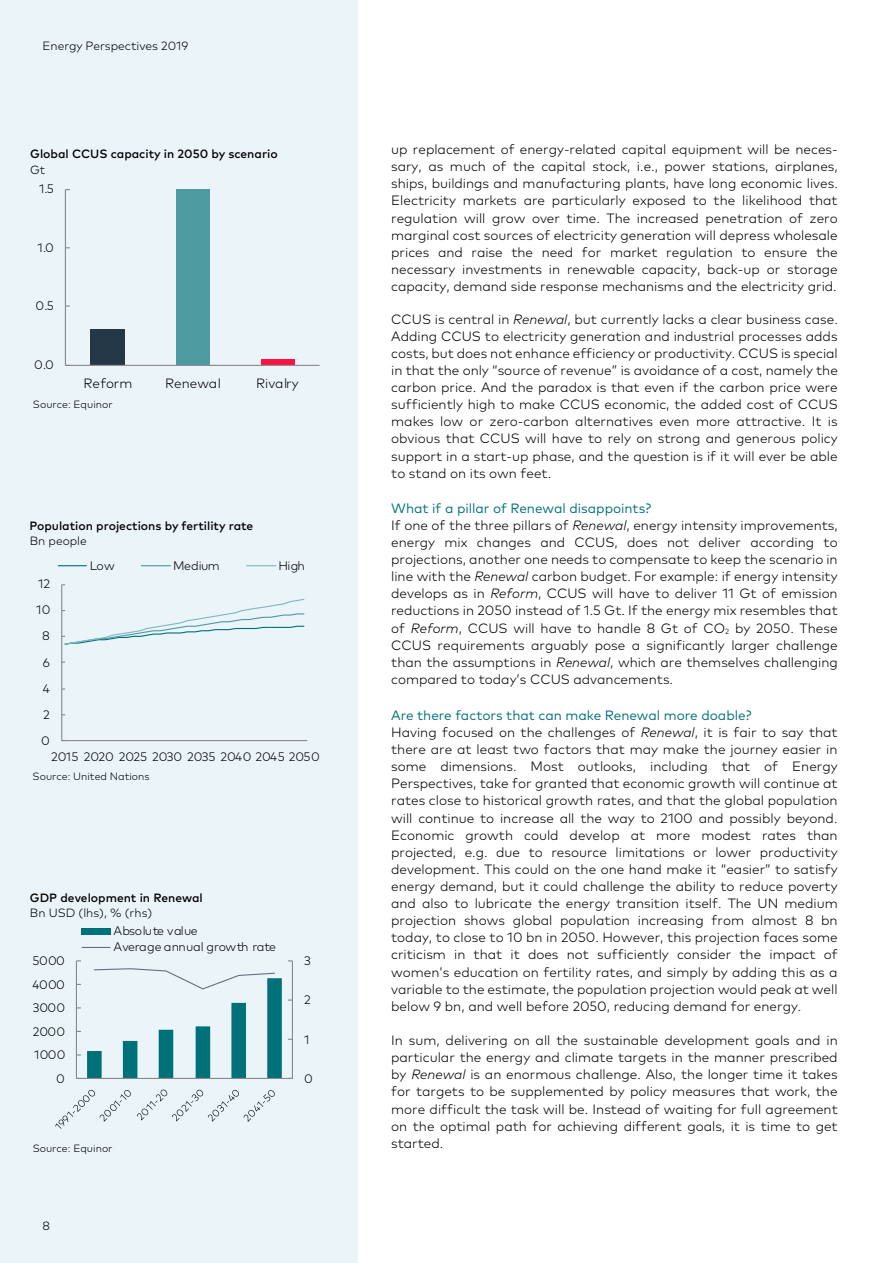
<style>
.page{position:relative;width:893px;height:1263px;background:#fff}
.page>*{position:absolute;margin:0;border:0;box-sizing:border-box;transform-origin:0 0}
.t1{font:300 13.5px/17.1px "Mark Pro";color:#000;text-align:justify}
.t2{font:13.5px "Mark Pro";color:#007079}
.t3{font:300 12.3px "Mark Pro";letter-spacing:-.005em;color:#000}
.t4{font:300 12.3px/16.2px "Mark Pro";letter-spacing:-.025em;color:#000}
.t5{font:300 12px/15.1px "Mark Pro";letter-spacing:.01em;color:#000}
.t6{font:500 12px "Mark Pro";color:#000}
.t7{font:300 10.5px "Mark Pro";color:#000}
.s1{font-style:italic}
.s2{color:#007079}
</style>
<div class="page">
<div style="left:0;top:0;width:357px;height:1263px;background:#eaf4f9"></div>
<hr style="left:61px;top:585px;width:1px;height:155px;background:#898989">
<hr style="left:62px;top:740px;width:245px;height:1px;background:#898989">
<svg style="left:62px;top:598px;width:243px;height:47px"></svg>
<svg style="left:58px;top:565px;width:28px;height:1px"></svg>
<svg style="left:141px;top:565px;width:29px;height:1px"></svg>
<svg style="left:247px;top:565px;width:29px;height:1px"></svg>
<hr style="left:292px;top:961px;width:1px;height:117px;background:#898989">
<hr style="left:76px;top:961px;width:1px;height:117px;background:#898989">
<hr style="left:76px;top:1078px;width:216px;height:1px;background:#898989">
<svg style="left:87px;top:968px;width:195px;height:110px"></svg>
<svg style="left:55px;top:1090px;width:76px;height:39px"></svg>
<svg style="left:137px;top:1089px;width:138px;height:33px"></svg>
<div style="left:81px;top:928px;width:30px;height:6px;background:#007079"></div>
<svg style="left:82px;top:947px;width:28px;height:1px"></svg>
<div style="left:91px;top:329px;width:34px;height:36px;background:#243746"></div>
<div style="left:176px;top:189px;width:33px;height:176px;background:#4d9ba1"></div>
<div style="left:261px;top:359px;width:33px;height:6px;background:#ff1243"></div>
<hr style="left:65px;top:190px;width:1px;height:175px;background:#898989">
<hr style="left:65px;top:365px;width:255px;height:1px;background:#898989">
<p class="t5" style="left:43px;top:37px;width:147px">Energy Perspectives 2019</p>
<p class="t6" style="left:30px;top:145px;width:249px">Global CCUS capacity in 2050 by scenario</p>
<p class="t5" style="left:141px;top:146px;width:141px">city i 2050 by scenario</p>
<p class="t5" style="left:30px;top:161px;width:17px">Gt</p>
<p class="t3" style="left:39px;top:180px;width:16px">1.5</p>
<p class="t3" style="left:37px;top:238px;width:18px">1.0</p>
<p class="t3" style="left:36px;top:297px;width:20px">0.5</p>
<p class="t3" style="left:34px;top:355px;width:21px">0.0</p>
<p class="t1" style="left:84px;top:373px;width:50px">Reform</p>
<p class="t1" style="left:165px;top:373px;width:57px">Renewal</p>
<p class="t1" style="left:256px;top:373px;width:44px">Rivalry</p>
<p class="t7" style="left:33px;top:396px;width:81px">Source: Equinor</p>
<p class="t6" style="left:29px;top:516px;width:226px">Population projections by fertility rate</p>
<p class="t5" style="left:139px;top:517px;width:4px">i</p>
<p class="t5" style="left:174px;top:517px;width:83px">y fertility rate</p>
<p class="t5" style="left:30px;top:532px;width:59px">Bn people</p>
<p class="t3" style="left:38px;top:575px;width:14px">12</p>
<p class="t3" style="left:36px;top:601px;width:16px">10</p>
<p class="t3" style="left:42px;top:627px;width:9px">8</p>
<p class="t3" style="left:43px;top:653px;width:9px">6</p>
<p class="t3" style="left:43px;top:679px;width:9px">4</p>
<p class="t3" style="left:43px;top:705px;width:8px">2</p>
<p class="t3" style="left:41px;top:731px;width:10px">0</p>
<p class="t3" style="left:90px;top:556px;width:27px">Low</p>
<p class="t3" style="left:173px;top:556px;width:48px">Medium</p>
<p class="t3" style="left:278px;top:556px;width:28px">High</p>
<p class="t3" style="left:51px;top:748px;width:270px">2015 2020 2025 2030 2035 2040 2045 2050</p>
<p class="t7" style="left:33px;top:768px;width:118px">Source: United Nations</p>
<p class="t5" style="left:30px;top:889px;width:177px;text-indent:89px">ent in Renewal<br>Bn USD (lhs), % (rhs)</p>
<p class="t6" style="left:30px;top:889px;width:174px">GDP development in Renewal</p>
<p class="t3" style="left:33px;top:951px;width:34px">5000</p>
<p class="t3" style="left:33px;top:975px;width:34px">4000</p>
<p class="t3" style="left:33px;top:999px;width:34px">3000</p>
<p class="t3" style="left:33px;top:1022px;width:34px">2000</p>
<p class="t3" style="left:34px;top:1046px;width:33px">1000</p>
<p class="t3" style="left:56px;top:1069px;width:10px">0</p>
<p class="t4" style="left:114px;top:922px;width:164px">Absolute value<br>Average annual growth rate</p>
<p class="t7" style="left:33px;top:1141px;width:81px">Source: Equinor</p>
<p class="t5" style="left:43px;top:1217px;width:9px">8</p>
<p class="t3" style="left:304px;top:951px;width:8px">3</p>
<p class="t3" style="left:304px;top:991px;width:8px">2</p>
<p class="t3" style="left:304px;top:1030px;width:7px">1</p>
<p class="t3" style="left:304px;top:1069px;width:10px">0</p>
<p class="t1" style="left:391px;top:140px;width:448px">up replacement of energy-related capital equipment will be neces&shy;sary, as much of the capital stock, i.e., power stations, airplanes, ships, buildings and manufacturing plants, have long economic lives.<br>Electricity markets are particularly exposed to the likelihood that regulation will grow over time. The increased penetration of zero marginal cost sources of electricity generation will depress wholesale prices and raise the need for market regulation to ensure the necessary investments in renewable capacity, back-up or storage capacity, demand side response mechanisms and the electricity grid.</p>
<p class="t1" style="left:391px;top:309px;width:448px">CCUS is central in <span class="s1">Renewal</span>, but currently lacks a clear business case.<br>Adding CCUS to electricity generation and industrial processes adds costs, but does not enhance efficiency or productivity. CCUS is special in that the only “source of revenue” is avoidance of a cost, namely the carbon price. And the paradox is that even if the carbon price were sufficiently high to make CCUS economic, the added cost of CCUS makes low or zero-carbon alternatives even more attractive. It is obvious that CCUS will have to rely on strong and generous policy support in a start-up phase, and the question is if it will ever be able to stand on its own feet.</p>
<p class="t1" style="left:391px;top:498px;width:448px;text-align:left;text-indent:68px"><span class="s2">pillar of Renewal disappoints?<br></span>If one of the three pillars of <span class="s1">Renewal</span>, energy intensity improvements, energy mix changes and CCUS, does not deliver according to projections, another one needs to compensate to keep the scenario in line with the <span class="s1">Renewal</span> carbon budget. For example: if energy intensity develops as in <span class="s1">Reform</span>, CCUS will have to deliver 11 Gt of emission reductions in 2050 instead of 1.5 Gt. If the energy mix resembles that of <span class="s1">Reform</span>, CCUS will have to handle 8 Gt of CO<sub>2</sub> by 2050. These CCUS requirements arguably pose a significantly larger challenge than the assumptions in <span class="s1">Renewal</span>, which are themselves challenging compared to today’s CCUS advancements.</p>
<p class="t1" style="left:391px;top:705px;width:448px;text-align:left;text-indent:55px"><span class="s2">e factors that can make Renewal more doable?<br></span>Having focused on the challenges of <span class="s1">Renewal</span>, it is fair to say that there are at least two factors that may make the journey easier in some dimensions. Most outlooks, including that of Energy Perspectives, take for granted that economic growth will continue at rates close to historical growth rates, and that the global population will continue to increase all the way to 2100 and possibly beyond.<br>Economic growth could develop at more modest rates than projected, e.g. due to resource limitations or lower productivity development. This could on the one hand make it “easier” to satisfy energy demand, but it could challenge the ability to reduce poverty and also to lubricate the energy transition itself. The UN medium projection shows global population increasing from almost 8 bn today, to close to 10 bn in 2050. However, this projection faces some criticism in that it does not sufficiently consider the impact of women’s education on fertility rates, and simply by adding this as a variable to the estimate, the population projection would peak at well below 9 bn, and well before 2050, reducing demand for energy.</p>
<p class="t1" style="left:391px;top:1031px;width:448px">In sum, delivering on all the sustainable development goals and in particular the energy and climate targets in the manner prescribed by <span class="s1">Renewal</span> is an enormous challenge. Also, the longer time it takes for targets to be supplemented by policy measures that work, the more difficult the task will be. Instead of waiting for full agreement on the optimal path for achieving different goals, it is time to get started.</p>
<p class="t2" style="left:391px;top:498px;width:262px">What if a pillar of Renewal disappoints?</p>
<p class="t2" style="left:391px;top:705px;width:362px">Are there factors that can make Renewal more doable?</p>
</div>
